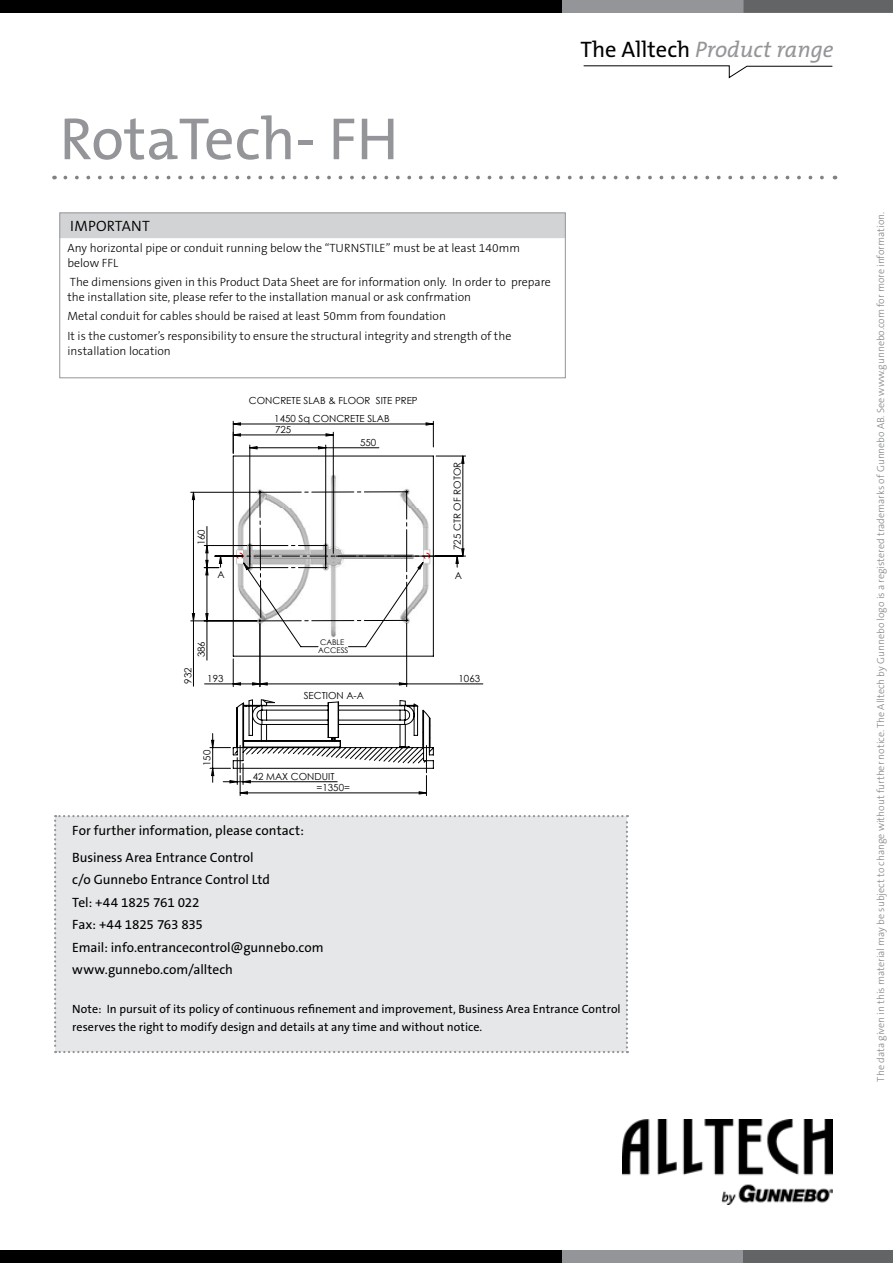
<style>
.page{position:relative;width:893px;height:1263px;background:#fff}
.page>*{position:absolute;margin:0;border:0;box-sizing:border-box;transform-origin:0 0}
.t1{font:60px "The Mix BCE W5 Pla";color:#939598}
.t2{font:22.5px "The Mix BCE W5 Pla IT";color:#939598}
.t3{font:15px "The Mix BCE W4 Se Lig";letter-spacing:.02em;color:#000}
.t4{font:13.5px/22.5px "The Sans BCE W5 Pla";color:#000}
.t5{font:12px/15px "The Sans BCE W3 Lig";color:#000}
.t6{font:12px/18px "The Sans BCE W5 Pla";letter-spacing:.005em;color:#000}
.t7{font:10.2px "The Sans BCE W3 Lig";color:#808285}
.t8{font:9.75px/11.1px "Century Gothic";color:#000}
.t9{font:7.8px/7.8px "Century Gothic";color:#000}
.s1{font-family:"The Mix BCE W5 Pla";color:#000}
</style>
<div class="page">
<img style="left:622px;top:1119px;width:210px;height:85px">
<div style="left:60px;top:213px;width:506px;height:25px;background:#d1d3d4"></div>
<div style="left:60px;top:213px;width:506px;height:165px;border:1px solid #939598"></div>
<div style="left:54px;top:815px;width:574px;height:238px;background:#e6e7e8"></div>
<svg style="left:65px;top:176px;width:770px;height:3px"></svg>
<div style="left:0;top:1250px;width:893px;height:13px;background:#000"></div>
<div style="left:563px;top:1250px;width:330px;height:13px;background:#939598"></div>
<div style="left:744px;top:1250px;width:149px;height:13px;background:#636466"></div>
<div style="left:0;top:0;width:893px;height:13px;background:#000"></div>
<div style="left:563px;top:0;width:330px;height:13px;background:#939598"></div>
<div style="left:743px;top:0;width:150px;height:13px;background:#636466"></div>
<svg style="left:583px;top:65px;width:250px;height:14px"></svg>
<hr style="left:336px;top:556px;width:130px;height:1px;background:#000">
<hr style="left:436px;top:456px;width:30px;height:1px;background:#000">
<hr style="left:407px;top:684px;width:76px;height:1px;background:#000">
<hr style="left:191px;top:621px;width:66px;height:1px;background:#000">
<hr style="left:191px;top:492px;width:66px;height:1px;background:#000">
<svg style="left:192px;top:421px;width:272px;height:266px"></svg>
<svg style="left:210px;top:700px;width:224px;height:96px"></svg>
<h1 class="t1" style="left:60px;top:100px;width:340px">RotaTech- FH</h1>
<p class="t3" style="left:70px;top:217px;width:81px">IMPORTANT</p>
<p class="t5" style="left:68px;top:240px;width:454px">Any horizontal pipe or conduit running below the “TURNSTILE” must be at least 140mm below FFL</p>
<p class="t5" style="left:68px;top:275px;width:485px">The dimensions given in this Product Data Sheet are for information only. In order to prepare the installation site, please refer to the installation manual or ask confrmation</p>
<p class="t5" style="left:68px;top:307px;width:445px;line-height:19.2px">Metal conduit for cables should be raised at least 50mm from foundation<br>It is the customer’s responsibility to ensure the structural integrity and strength of the</p>
<p class="t5" style="left:68px;top:343px;width:105px">installation location</p>
<p class="t8" style="left:249px;top:395px;width:170px">CONCRETE SLAB &amp; FLOOR SITE PREP</p>
<p class="t8" style="left:274px;top:413px;width:117px">1450 Sq CONCRETE SLAB</p>
<p class="t8" style="left:275px;top:424px;width:18px">725</p>
<p class="t8" style="left:196px;top:545px;width:18px;rotate:-90deg">160</p>
<p class="t8" style="left:360px;top:436px;width:18px">550</p>
<p class="t8" style="left:451px;top:550px;width:90px;rotate:-90deg">725 CTR OF ROTOR</p>
<p class="t8" style="left:218px;top:568px;width:9px">A</p>
<p class="t8" style="left:455px;top:569px;width:9px">A</p>
<p class="t8" style="left:196px;top:657px;width:18px;rotate:-90deg">386</p>
<p class="t9" style="left:318px;top:638px;width:32px">CABLE<br>ACCESS</p>
<p class="t8" style="left:182px;top:683px;width:18px;rotate:-90deg">932</p>
<p class="t8" style="left:207px;top:672px;width:18px">193</p>
<p class="t8" style="left:201px;top:766px;width:18px;rotate:-90deg">150</p>
<p class="t8" style="left:304px;top:690px;width:62px">SECTION A-A</p>
<p class="t8" style="left:317px;top:770px;width:35px;text-indent:-64px">42 MAX CONDUIT =1350=</p>
<p class="t8" style="left:459px;top:672px;width:23px">1063</p>
<h2 class="t2" style="left:580px;top:36px;width:254px"><span class="s1">The Alltech</span> Product range</h2>
<p class="t4" style="left:72px;top:817px;width:233px;line-height:27px">For further information, please contact:<br>Business Area Entrance Control</p>
<p class="t4" style="left:72px;top:869px;width:253px">c/o Gunnebo Entrance Control Ltd<br>Tel: +44 1825 761 022<br>Fax: +44 1825 763 835<br>Email: info.entrancecontrol@gunnebo.com www.gunnebo.com/alltech</p>
<p class="t6" style="left:72px;top:1000px;width:550px">Note: In pursuit of its policy of continuous refinement and improvement, Business Area Entrance Control reserves the right to modify design and details at any time and without notice.</p>
<p class="t7" style="left:874px;top:1081px;width:871px;rotate:-90deg">The data given in this material may be subject to change without further notice. The Alltech by Gunnebo logo is a registered trademarks of Gunnebo AB. See www.gunnebo.com for more information.</p>
</div>
